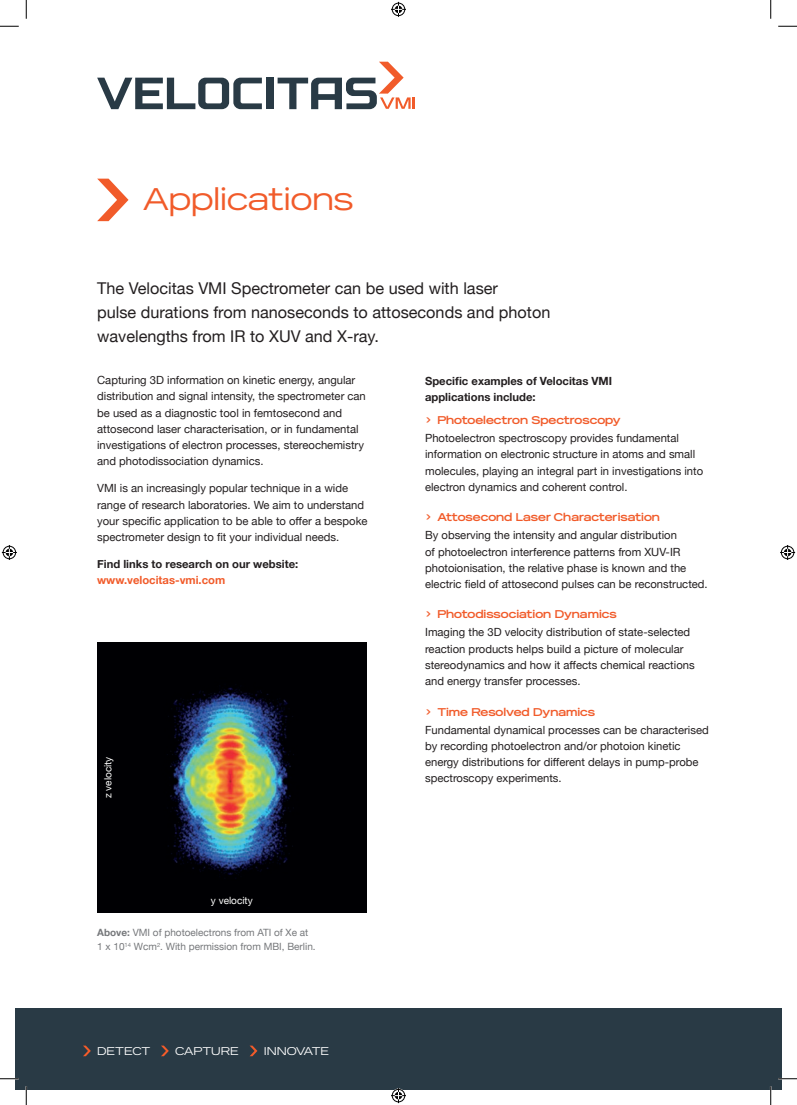
<style>
.page{position:relative;width:797px;height:1105px;background:#fff}
.page>*{position:absolute;margin:0;border:0;box-sizing:border-box;transform-origin:0 0}
.t1{font:31.25px "Reservation Wide";color:#f15b2a}
.t2{font:16.25px/23.8px "Helvetica Neue";color:#231f20}
.t3{font:11.25px/16.2px "Helvetica Neue";color:#231f20}
.t4{font:700 11.25px "Reservation Wide";color:#f15b2a}
.t5{font:700 11.25px/16.2px "Helvetica Neue";color:#231f20}
.t6{font:700 11.25px "Helvetica Neue";color:#f15b2a}
.t7{font:11.25px "Reservation Wide";color:#fff}
.t8{font:10px/13.8px "Helvetica Neue";color:#76787b}
.t9{font:10px "Helvetica Neue";color:#fff}
.s1{font-family:"Poppins";font-weight:500}
.s2{font-weight:700}
</style>
<div class="page">
<svg style="left:97px;top:179px;width:31px;height:42px"></svg>
<img style="left:97px;top:643px;width:269px;height:269px">
<div style="left:770px;top:1008px;width:11px;height:81px;background:#293a45"></div>
<div style="left:16px;top:1008px;width:754px;height:81px;background:#293a45"></div>
<svg style="left:249px;top:1045px;width:8px;height:11px"></svg>
<svg style="left:161px;top:1045px;width:8px;height:11px"></svg>
<svg style="left:83px;top:1045px;width:8px;height:11px"></svg>
<svg style="left:97px;top:78px;width:165px;height:31px"></svg>
<div style="left:266px;top:78px;width:7px;height:31px;background:#293a45"></div>
<svg style="left:277px;top:62px;width:138px;height:47px"></svg>
<svg style="left:0;top:25px;width:19px;height:2px"></svg>
<svg style="left:778px;top:25px;width:19px;height:2px"></svg>
<svg style="left:0;top:1078px;width:19px;height:1px"></svg>
<svg style="left:778px;top:1078px;width:19px;height:1px"></svg>
<svg style="left:25px;top:0;width:2px;height:19px"></svg>
<svg style="left:25px;top:1086px;width:2px;height:19px"></svg>
<svg style="left:770px;top:0;width:1px;height:19px"></svg>
<svg style="left:770px;top:1086px;width:1px;height:19px"></svg>
<svg style="left:391px;top:2px;width:15px;height:15px"></svg>
<svg style="left:391px;top:1088px;width:15px;height:15px"></svg>
<svg style="left:2px;top:545px;width:15px;height:15px"></svg>
<svg style="left:780px;top:545px;width:15px;height:15px"></svg>
<h1 class="t1" style="left:143px;top:181px;width:212px">Applications</h1>
<h2 class="t2" style="left:97px;top:277px;width:455px">The Velocitas VMI Spectrometer can be used with laser<br>pulse durations from nanoseconds to attoseconds and photon wavelengths from IR to XUV and X-ray.</h2>
<p class="t3" style="left:97px;top:373px;width:270px">Capturing 3D information on kinetic energy, angular distribution and signal intensity, the spectrometer can be used as a diagnostic tool in femtosecond and attosecond laser characterisation, or in fundamental investigations of electron processes, stereochemistry and photodissociation dynamics.</p>
<p class="t3" style="left:97px;top:481px;width:272px">VMI is an increasingly popular technique in a wide range of research laboratories. We aim to understand your specific application to be able to offer a bespoke spectrometer design to fit your individual needs.</p>
<p class="t5" style="left:97px;top:556px;width:203px">Find links to research on our website:</p>
<p class="t6" style="left:97px;top:571px;width:130px">www.velocitas-vmi.com</p>
<p class="t5" style="left:425px;top:373px;width:189px">Specific examples of Velocitas VMI applications include:</p>
<p class="t4" style="left:425px;top:413px;width:197px"><span class="s1">&gt;</span> Photoelectron Spectroscopy</p>
<p class="t3" style="left:425px;top:431px;width:279px">Photoelectron spectroscopy provides fundamental information on electronic structure in atoms and small molecules, playing an integral part in investigations into electron dynamics and coherent control.</p>
<p class="t4" style="left:425px;top:510px;width:236px"><span class="s1">&gt;</span> Attosecond Laser Characterisation</p>
<p class="t3" style="left:425px;top:528px;width:284px">By observing the intensity and angular distribution<br>of photoelectron interference patterns from XUV-IR photoionisation, the relative phase is known and the electric field of attosecond pulses can be reconstructed.</p>
<p class="t4" style="left:425px;top:608px;width:193px"><span class="s1">&gt;</span> Photodissociation Dynamics</p>
<p class="t3" style="left:425px;top:625px;width:271px">Imaging the 3D velocity distribution of state-selected reaction products helps build a picture of molecular stereodynamics and how it affects chemical reactions and energy transfer processes.</p>
<p class="t4" style="left:425px;top:705px;width:171px"><span class="s1">&gt;</span> Time Resolved Dynamics</p>
<p class="t3" style="left:425px;top:722px;width:285px">Fundamental dynamical processes can be characterised by recording photoelectron and/or photoion kinetic energy distributions for different delays in pump-probe spectroscopy experiments.</p>
<p class="t9" style="left:101px;top:798px;width:43px;rotate:-90deg">z velocity</p>
<p class="t9" style="left:211px;top:893px;width:43px">y velocity</p>
<p class="t8" style="left:97px;top:926px;width:220px"><span class="s2">Above:</span> VMI of photoelectrons from ATI of Xe at<br>1 x 10<sup>14</sup> Wcm<sup>2</sup>. With permission from MBI, Berlin.</p>
<p class="t7" style="left:97px;top:1044px;width:55px">DETECT</p>
<p class="t7" style="left:175px;top:1044px;width:65px">CAPTURE</p>
<p class="t7" style="left:264px;top:1044px;width:67px">INNOVATE</p>
</div>
